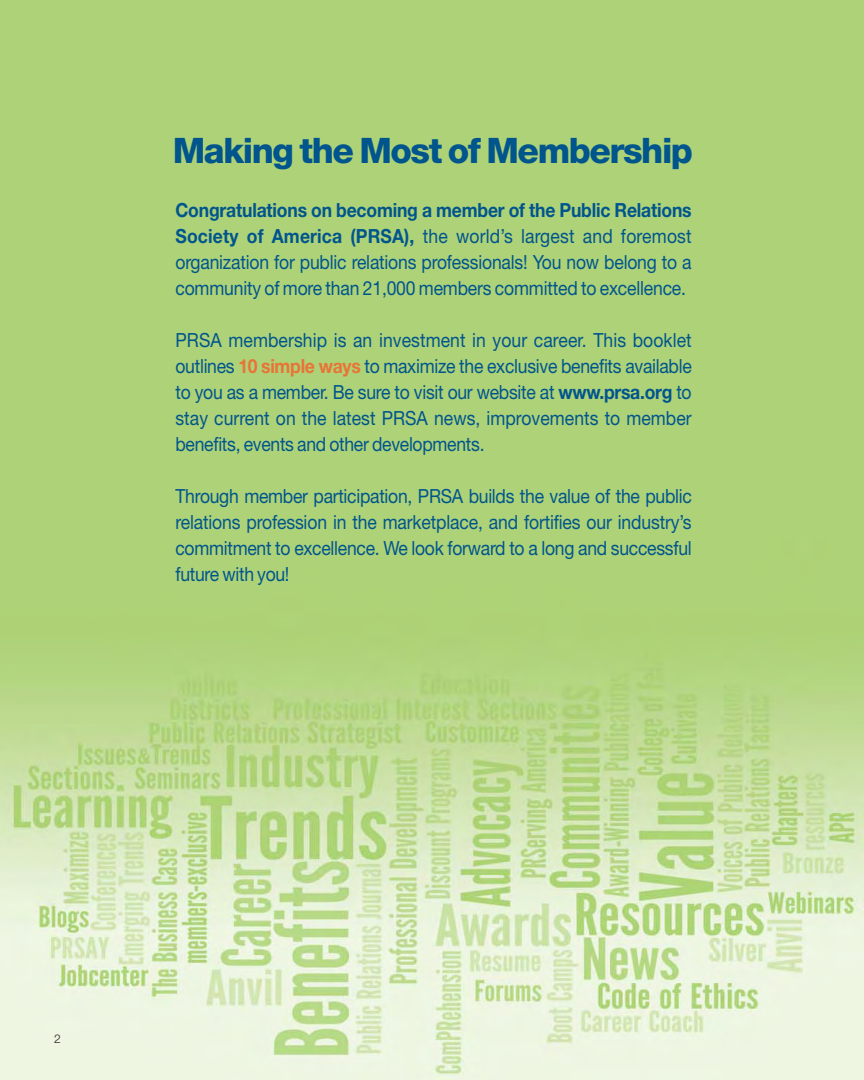
<style>
.page{position:relative;width:864px;height:1080px;background:#fff}
.page>*{position:absolute;margin:0;border:0;box-sizing:border-box;transform-origin:0 0}
.t1{font:800 35.1px "Helvetica Neue";letter-spacing:-.04em;color:#00558d}
.t2{font:19.5px/26.1px "Helvetica Neue";letter-spacing:-.015em;color:#00558d;text-align:justify;scale:.9 1}
.t3{font:300 12px "Helvetica Neue";color:#231f20}
.s1{font-weight:700}
.s2{font-weight:700;color:#e97438}
</style>
<div class="page">
<img style="left:0;top:0;width:864px;height:1080px">
<h1 class="t1" style="left:173px;top:138px;width:522px">Making the Most of Membership</h1>
<p class="t2" style="left:176px;top:199px;width:575px"><span class="s1">Congratulations on becoming a member of the Public Relations Society of America (PRSA),</span> the world’s largest and foremost organization for public relations professionals! You now belong to a community of more than 21,000 members committed to excellence.</p>
<p class="t2" style="left:175px;top:329px;width:575px">PRSA membership is an investment in your career. This booklet outlines <span class="s2">10 simple ways</span> to maximize the exclusive benefits available to you as a member. Be sure to visit our website at <span class="s1">www.prsa.org</span> to stay current on the latest PRSA news, improvements to member benefits, events and other developments.</p>
<p class="t2" style="left:175px;top:485px;width:575px">Through member participation, PRSA builds the value of the public relations profession in the marketplace, and fortifies our industry’s commitment to excellence. We look forward to a long and successful future with you!</p>
<p class="t3" style="left:54px;top:1034px;width:8px">2</p>
</div>
